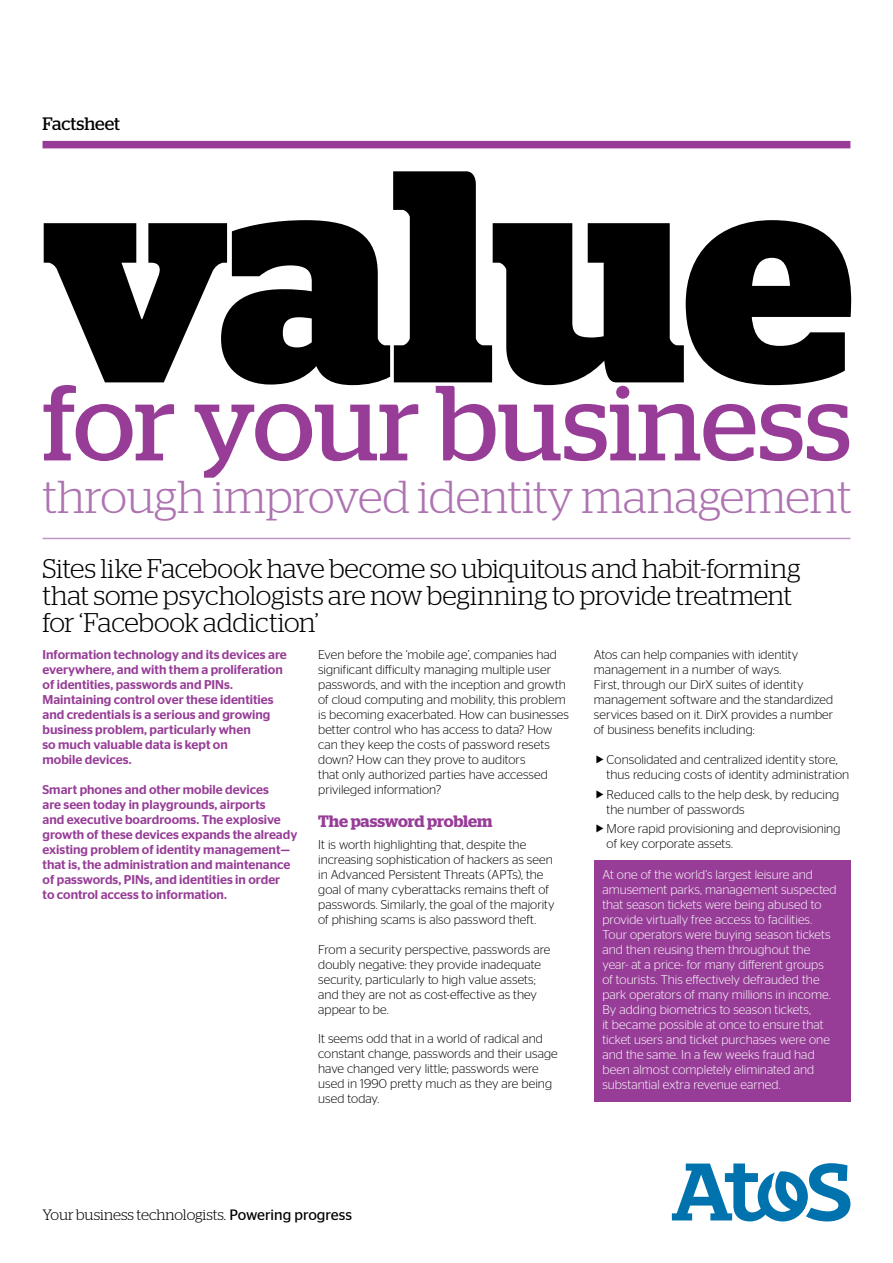
<style>
.page{position:relative;width:893px;height:1263px;background:#fff}
.page>*{position:absolute;margin:0;border:0;box-sizing:border-box;transform-origin:0 0}
.t1{font:700 301.5px "Stag";letter-spacing:-.01em;color:#000}
.t2{font:106.5px "Stag";letter-spacing:-.005em;color:#973d97}
.t3{font:300 46.05px "Stag";letter-spacing:-.01em;color:#ae73b1}
.t4{font:300 27px/27px "Stag";letter-spacing:-.015em;color:#000}
.t5{font:18px "Stag";color:#000}
.t6{font:600 16.5px "Stag";letter-spacing:-.005em;color:#973d97}
.t7{font:300 15px "Stag";letter-spacing:-.005em;color:#000}
.t8{font:300 12.75px/15px "Stag Sans";color:#000}
.t9{font:500 12.75px/15px "Stag Sans";color:#973d97}
.t10{font:300 12.75px/15px "Stag Sans";color:#fff}
.s1{font-family:"Stag Sans";font-weight:400}
</style>
<div class="page">
<div style="left:43px;top:141px;width:807px;height:7px;background:#973d97"></div>
<hr style="left:43px;top:538px;width:807px;height:1px;background:#c195c4">
<div style="left:594px;top:860px;width:256px;height:241px;background:#973d97"></div>
<svg style="left:672px;top:1163px;width:178px;height:58px"></svg>
<h3 class="t5" style="left:43px;top:114px;width:79px">Factsheet</h3>
<h1 class="t1" style="left:43px;top:100px;width:813px">value</h1>
<h2 class="t2" style="left:43px;top:361px;width:810px">for your business</h2>
<h3 class="t3" style="left:43px;top:471px;width:811px">through improved identity management</h3>
<h3 class="t4" style="left:43px;top:554px;width:760px">Sites like Facebook have become so ubiquitous and habit-forming that some psychologists are now beginning to provide treatment for ‘Facebook addiction’</h3>
<p class="t9" style="left:43px;top:647px;width:246px">Information technology and its devices are everywhere, and with them a proliferation of identities, passwords and PINs.<br>Maintaining control over these identities and credentials is a serious and growing business problem, particularly when<br>so much valuable data is kept on<br>mobile devices.</p>
<p class="t9" style="left:43px;top:782px;width:256px">Smart phones and other mobile devices<br>are seen today in playgrounds, airports<br>and executive boardrooms. The explosive growth of these devices expands the already existing problem of identity management— that is, the administration and maintenance of passwords, PINs, and identities in order<br>to control access to information.</p>
<p class="t8" style="left:318px;top:647px;width:252px">Even before the ‘mobile age’, companies had significant difficulty managing multiple user passwords, and with the inception and growth of cloud computing and mobility, this problem is becoming exacerbated. How can businesses better control who has access to data? How can they keep the costs of password resets down? How can they prove to auditors<br>that only authorized parties have accessed privileged information?</p>
<p class="t6" style="left:318px;top:812px;width:176px">The password problem</p>
<p class="t8" style="left:318px;top:837px;width:238px">It is worth highlighting that, despite the increasing sophistication of hackers as seen in Advanced Persistent Threats (APTs), the goal of many cyberattacks remains theft of passwords. Similarly, the goal of the majority of phishing scams is also password theft.</p>
<p class="t8" style="left:318px;top:941px;width:234px">From a security perspective, passwords are doubly negative: they provide inadequate security, particularly to high value assets; and they are not as cost-effective as they appear to be.</p>
<p class="t8" style="left:318px;top:1031px;width:241px">It seems odd that in a world of radical and constant change, passwords and their usage have changed very little; passwords were used in 1990 pretty much as they are being used today.</p>
<p class="t8" style="left:594px;top:647px;width:241px">Atos can help companies with identity management in a number of ways.<br>First, through our DirX suites of identity management software and the standardized services based on it. DirX provides a number of business benefits including:</p>
<p class="t8" style="left:607px;top:752px;width:244px">Consolidated and centralized identity store, thus reducing costs of identity administration</p>
<p class="t8" style="left:607px;top:786px;width:234px">Reduced calls to the help desk, by reducing the number of passwords</p>
<p class="t8" style="left:607px;top:821px;width:235px">More rapid provisioning and deprovisioning of key corporate assets.</p>
<p class="t10" style="left:602px;top:866px;width:236px">At one of the world’s largest leisure and amusement parks, management suspected that season tickets were being abused to provide virtually free access to facilities.<br>Tour operators were buying season tickets and then reusing them throughout the year- at a price- for many different groups of tourists. This effectively defrauded the park operators of many millions in income.<br>By adding biometrics to season tickets,<br>it became possible at once to ensure that ticket users and ticket purchases were one and the same. In a few weeks fraud had been almost completely eliminated and substantial extra revenue earned.</p>
<p class="t7" style="left:43px;top:1206px;width:311px">Your business technologists. <span class="s1">Powering progress</span></p>
</div>
